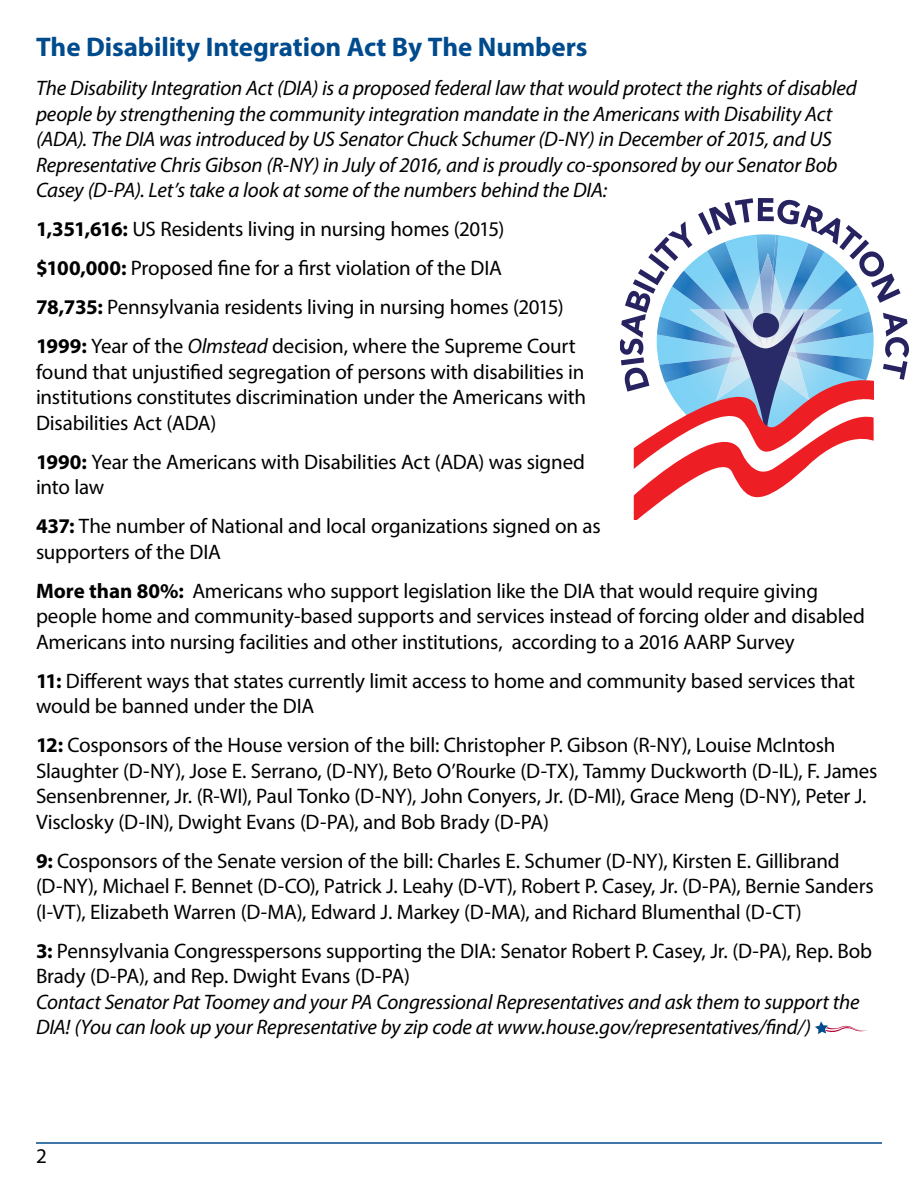
<style>
.page{position:relative;width:918px;height:1188px;background:#fff}
.page>*{position:absolute;margin:0;border:0;box-sizing:border-box;transform-origin:0 0}
.t1{font:700 27px "Myriad Pro";letter-spacing:-.005em;color:#004b8d}
.t2{font:21px/25.5px "Myriad Pro";letter-spacing:-.01em;color:#000}
.t3{font:italic 21px/25.5px "Myriad Pro";letter-spacing:-.01em;color:#000}
.s1{font-weight:700}
.s2{font-style:italic}
</style>
<div class="page">
<hr style="left:36px;top:1142px;width:846px;height:2px;background:#004b8d">
<svg style="left:815px;top:1021px;width:52px;height:13px"></svg>
<svg style="left:620px;top:198px;width:289px;height:322px"></svg>
<p class="t1" style="left:36px;top:30px;width:553px">The Disability Integration Act By The Numbers</p>
<p class="t3" style="left:36px;top:75px;width:822px">The Disability Integration Act (DIA) is a proposed federal law that would protect the rights of disabled people by strengthening the community integration mandate in the Americans with Disability Act (ADA). The DIA was introduced by US Senator Chuck Schumer (D-NY) in December of 2015, and US Representative Chris Gibson (R-NY) in July of 2016, and is proudly co-sponsored by our Senator Bob Casey (D-PA). Let’s take a look at some of the numbers behind the DIA:</p>
<p class="t2" style="left:36px;top:209px;width:541px;line-height:39px"><span class="s1">1,351,616:</span> US Residents living in nursing homes (2015) <span class="s1">$100,000:</span> Proposed fine for a first violation of the DIA<br><span class="s1">78,735:</span> Pennsylvania residents living in nursing homes (2015)<br><span class="s1">1999:</span> Year of the <span class="s2">Olmstead</span> decision, where the Supreme Court</p>
<p class="t2" style="left:36px;top:359px;width:552px;text-align:justify">found that unjustified segregation of persons with disabilities in institutions constitutes discrimination under the Americans with Disabilities Act (ADA)</p>
<p class="t2" style="left:36px;top:449px;width:551px"><span class="s1">1990:</span> Year the Americans with Disabilities Act (ADA) was signed into law</p>
<p class="t2" style="left:36px;top:513px;width:566px"><span class="s1">437:</span> The number of National and local organizations signed on as supporters of the DIA</p>
<p class="t2" style="left:36px;top:578px;width:830px"><span class="s1">More than 80%:</span> Americans who support legislation like the DIA that would require giving people home and community-based supports and services instead of forcing older and disabled<br>Americans into nursing facilities and other institutions, according to a 2016 AARP Survey</p>
<p class="t2" style="left:36px;top:668px;width:821px"><span class="s1">11:</span> Different ways that states currently limit access to home and community based services that would be banned under the DIA</p>
<p class="t2" style="left:36px;top:732px;width:843px"><span class="s1">12:</span> Cosponsors of the House version of the bill: Christopher P. Gibson (R-NY), Louise McIntosh Slaughter (D-NY), Jose E. Serrano, (D-NY), Beto O’Rourke (D-TX), Tammy Duckworth (D-IL), F. James Sensenbrenner, Jr. (R-WI), Paul Tonko (D-NY), John Conyers, Jr. (D-MI), Grace Meng (D-NY), Peter J.<br>Visclosky (D-IN), Dwight Evans (D-PA), and Bob Brady (D-PA)</p>
<p class="t2" style="left:36px;top:848px;width:839px"><span class="s1">9:</span> Cosponsors of the Senate version of the bill: Charles E. Schumer (D-NY), Kirsten E. Gillibrand (D-NY), Michael F. Bennet (D-CO), Patrick J. Leahy (D-VT), Robert P. Casey, Jr. (D-PA), Bernie Sanders (I-VT), Elizabeth Warren (D-MA), Edward J. Markey (D-MA), and Richard Blumenthal (D-CT)</p>
<p class="t2" style="left:36px;top:937px;width:838px"><span class="s1">3:</span> Pennsylvania Congresspersons supporting the DIA: Senator Robert P. Casey, Jr. (D-PA), Rep. Bob<br>Brady (D-PA), and Rep. Dwight Evans (D-PA)</p>
<p class="t3" style="left:36px;top:988px;width:825px">Contact Senator Pat Toomey and your PA Congressional Representatives and ask them to support the<br>DIA! (You can look up your Representative by zip code at www.house.gov/representatives/find/)</p>
<p class="t2" style="left:36px;top:1143px;width:12px">2</p>
</div>
